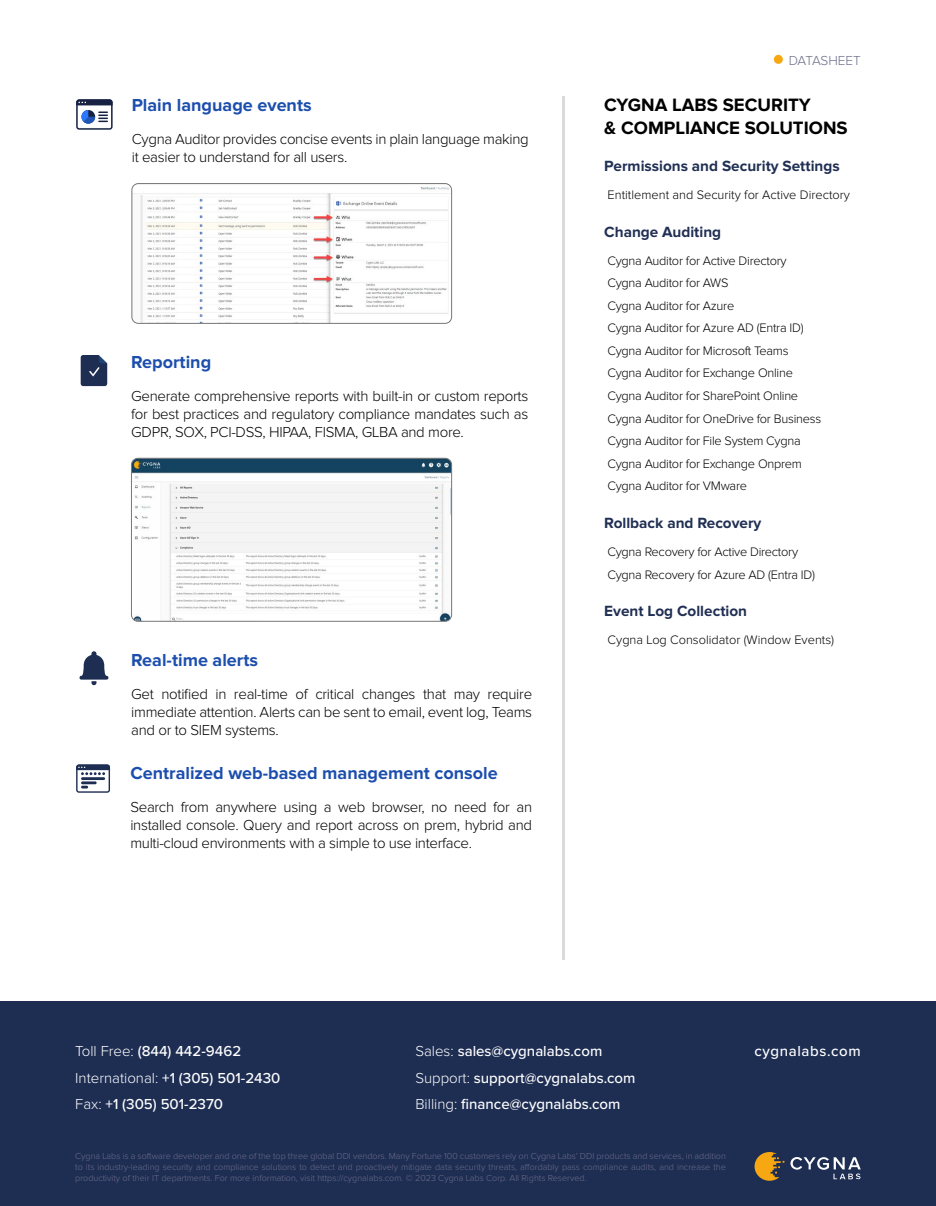
<style>
.page{position:relative;width:936px;height:1206px;background:#fff}
.page>*{position:absolute;margin:0;border:0;box-sizing:border-box;transform-origin:0 0}
.t1{font:700 18.6px/22.2px "Proxima Nova";color:#000}
.t2{font:700 18px "Proxima Nova";color:#1c4ead}
.t3{font:700 15.3px "Proxima Nova";color:#202f53}
.t4{font:300 15px/18px "Proxima Nova";letter-spacing:-.02em;color:#000;text-align:justify}
.t5{font:500 15px/26.5px "Proxima Nova";color:#fff}
.t6{font:500 15px "Proxima Nova";letter-spacing:.04em;color:#fff}
.t7{font:300 13.5px "Proxima Nova";letter-spacing:-.01em;color:#6c6c89}
.t8{font:300 12.75px/22.5px "Proxima Nova";letter-spacing:-.02em;color:#000}
.t9{font:300 12.75px "Proxima Nova";color:#000}
.t10{font:300 9px/10.8px "Proxima Nova";color:#6c6c89;text-align:justify}
.s1{font-weight:300}
</style>
<div class="page">
<div style="left:0;top:1001px;width:935px;height:204px;background:#1e2e53"></div>
<div style="left:773px;top:55px;width:9px;height:9px;background:#f7a711;border-radius:50%"></div>
<svg style="left:790px;top:1157px;width:70px;height:22px"></svg>
<svg style="left:754px;top:1152px;width:30px;height:28px"></svg>
<svg style="left:81px;top:355px;width:26px;height:31px"></svg>
<svg style="left:76px;top:99px;width:37px;height:31px"></svg>
<svg style="left:76px;top:764px;width:34px;height:28px"></svg>
<svg style="left:79px;top:651px;width:30px;height:34px"></svg>
<img style="left:132px;top:183px;width:319px;height:140px">
<div style="left:132px;top:183px;width:319px;height:140px;border:1px solid #777776;border-radius:7px"></div>
<img style="left:131px;top:458px;width:320px;height:163px">
<div style="left:131px;top:458px;width:320px;height:163px;border:1px solid #777776;border-radius:7px"></div>
<hr style="left:562px;top:97px;width:3px;height:863px;background:#dadada">
<p class="t2" style="left:132px;top:94px;width:181px">Plain language events</p>
<p class="t4" style="left:132px;top:130px;width:398px">Cygna Auditor provides concise events in plain language making it easier to understand for all users.</p>
<p class="t2" style="left:131px;top:351px;width:81px">Reporting</p>
<p class="t4" style="left:131px;top:387px;width:398px">Generate comprehensive reports with built-in or custom reports for best practices and regulatory compliance mandates such as GDPR, SOX, PCI-DSS, HIPAA, FISMA, GLBA and more.</p>
<p class="t2" style="left:131px;top:649px;width:128px">Real-time alerts</p>
<p class="t4" style="left:131px;top:685px;width:402px">Get notified in real-time of critical changes that may require immediate attention. Alerts can be sent to email, event log, Teams and or to SIEM systems.</p>
<p class="t2" style="left:130px;top:762px;width:369px">Centralized web-based management console</p>
<p class="t4" style="left:130px;top:798px;width:403px">Search from anywhere using a web browser, no need for an installed console. Query and report across on prem, hybrid and multi-cloud environments with a simple to use interface.</p>
<p class="t7" style="left:788px;top:53px;width:73px">DATASHEET</p>
<p class="t1" style="left:604px;top:94px;width:245px">CYGNA LABS SECURITY<br>&amp; COMPLIANCE SOLUTIONS</p>
<p class="t3" style="left:604px;top:157px;width:237px">Permissions and Security Settings</p>
<p class="t9" style="left:607px;top:188px;width:244px">Entitlement and Security for Active Directory</p>
<p class="t3" style="left:604px;top:223px;width:118px">Change Auditing</p>
<p class="t8" style="left:607px;top:249px;width:215px">Cygna Auditor for Active Directory<br>Cygna Auditor for AWS<br>Cygna Auditor for Azure<br>Cygna Auditor for Azure AD (Entra ID)<br>Cygna Auditor for Microsoft Teams<br>Cygna Auditor for Exchange Online<br>Cygna Auditor for SharePoint Online<br>Cygna Auditor for OneDrive for Business<br>Cygna Auditor for File System Cygna<br>Cygna Auditor for Exchange Onprem<br>Cygna Auditor for VMware</p>
<p class="t3" style="left:604px;top:514px;width:159px">Rollback and Recovery</p>
<p class="t8" style="left:607px;top:540px;width:209px">Cygna Recovery for Active Directory<br>Cygna Recovery for Azure AD (Entra ID)</p>
<p class="t3" style="left:604px;top:602px;width:144px">Event Log Collection</p>
<p class="t9" style="left:607px;top:633px;width:228px">Cygna Log Consolidator (Window Events)</p>
<p class="t5" style="left:75px;top:1037px;width:207px"><span class="s1">Toll Free:</span> (844) 442-9462<br><span class="s1">International:</span> +1 (305) 501-2430<br><span class="s1">Fax:</span> +1 (305) 501-2370</p>
<p class="t5" style="left:415px;top:1037px;width:221px"><span class="s1">Sales:</span> sales@cygnalabs.com<br><span class="s1">Support:</span> support@cygnalabs.com<br><span class="s1">Billing:</span> finance@cygnalabs.com</p>
<p class="t6" style="left:754px;top:1040px;width:108px">cygnalabs.com</p>
<p class="t10" style="left:75px;top:1150px;width:652px">Cygna Labs is a software developer and one of the top three global DDI vendors. Many Fortune 100 customers rely on Cygna Labs’ DDI products and services, in addition to its industry-leading security and compliance solutions to detect and proactively mitigate data security threats, affordably pass compliance audits, and increase the productivity of their IT departments. For more information, visit https://cygnalabs.com. © 2023 Cygna Labs Corp. All Rights Reserved.</p>
</div>
